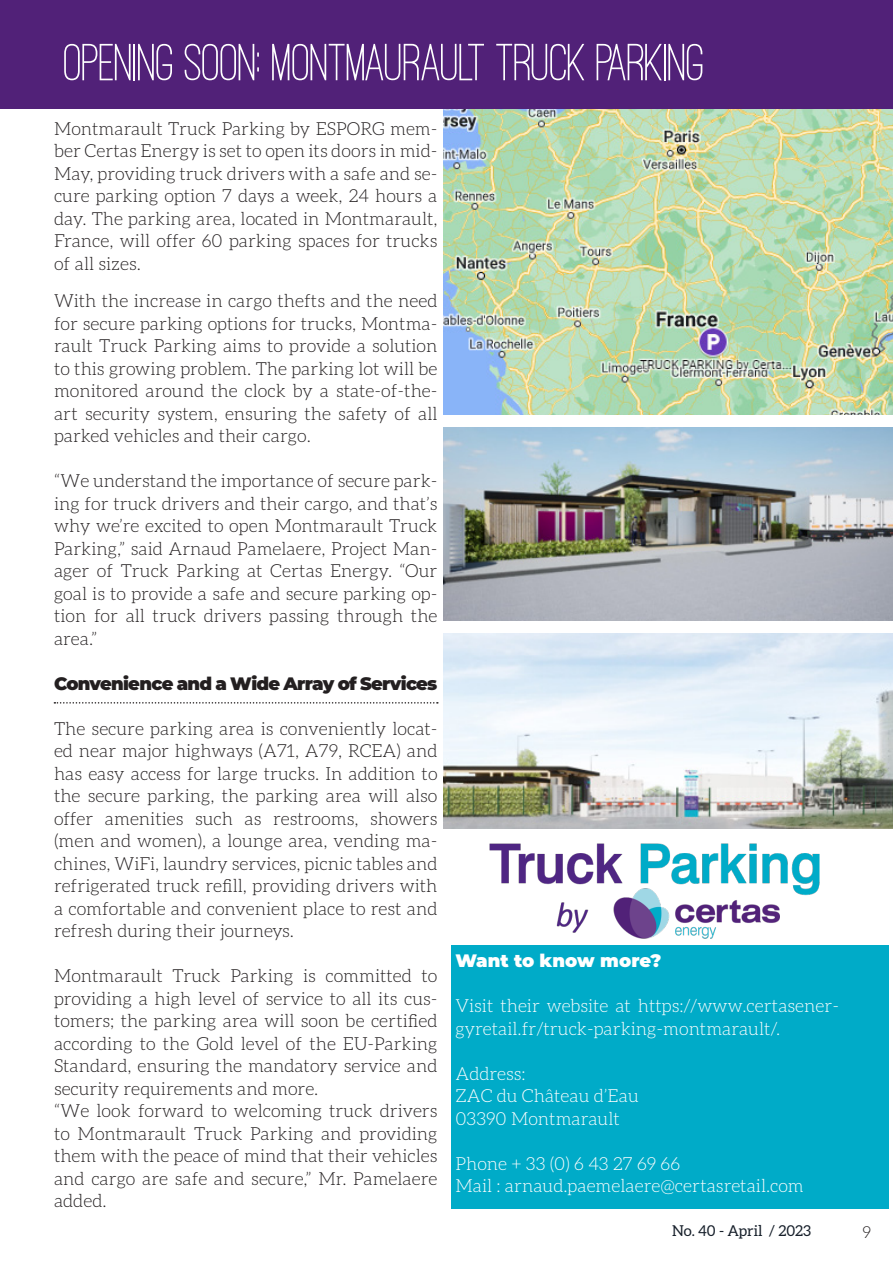
<style>
.page{position:relative;width:893px;height:1263px;background:#fff}
.page>*{position:absolute;margin:0;border:0;box-sizing:border-box;transform-origin:0 0}
.TEXT_TITLE{font:500 54px "Ostrich Sans";letter-spacing:-.02em;color:#fff}
.t1{font:300 18px/22.5px "Aleo";color:#231f20;text-align:justify}
.t2{font:300 18px/22.5px "Aleo";color:#fff}
.t3{font:900 18px "Montserrat";letter-spacing:-.04em;color:#231f20}
.t4{font:900 18px "Montserrat";color:#fff}
.t5{font:300 16.5px "Aleo";color:#231f20}
.t6{font:15px "Aleo";color:#17202b}
</style>
<div class="page">
<div style="left:451px;top:945px;width:438px;height:264px;background:#00abc8"></div>
<div style="left:0;top:0;width:893px;height:108px;background:#512178"></div>
<img style="left:489px;top:843px;width:331px;height:96px">
<svg style="left:54px;top:702px;width:384px;height:2px"></svg>
<img style="left:444px;top:110px;width:449px;height:305px">
<img style="left:444px;top:427px;width:449px;height:194px">
<img style="left:444px;top:633px;width:449px;height:196px">
<p class="TEXT_TITLE" style="left:64px;top:37px;width:643px">OPENING SOON: MONTMAURAULT TRUCK PARKING</p>
<p class="t1" style="left:54px;top:117px;width:385px">Montmarault Truck Parking by ESPORG mem&shy;ber Certas Energy is set to open its doors in mid-May, providing truck drivers with a safe and se&shy;cure parking option 7 days a week, 24 hours a day. The parking area, located in Montmarault, France, will offer 60 parking spaces for trucks of all sizes.</p>
<p class="t1" style="left:54px;top:289px;width:385px">With the increase in cargo thefts and the need for secure parking options for trucks, Montma&shy;rault Truck Parking aims to provide a solution to this growing problem. The parking lot will be monitored around the clock by a state-of-the&shy;art security system, ensuring the safety of all parked vehicles and their cargo.</p>
<p class="t1" style="left:54px;top:469px;width:385px">“We understand the importance of secure park&shy;ing for truck drivers and their cargo, and that’s why we’re excited to open Montmarault Truck Parking,” said Arnaud Pamelaere, Project Man&shy;ager of Truck Parking at Certas Energy. “Our goal is to provide a safe and secure parking op&shy;tion for all truck drivers passing through the area.”</p>
<p class="t3" style="left:54px;top:670px;width:385px">Convenience and a Wide Array of Services</p>
<p class="t1" style="left:54px;top:717px;width:385px">The secure parking area is conveniently locat&shy;ed near major highways (A71, A79, RCEA) and has easy access for large trucks. In addition to the secure parking, the parking area will also offer amenities such as restrooms, showers (men and women), a lounge area, vending ma&shy;chines, WiFi, laundry services, picnic tables and refrigerated truck refill, providing drivers with a comfortable and convenient place to rest and refresh during their journeys.</p>
<p class="t1" style="left:54px;top:964px;width:385px">Montmarault Truck Parking is committed to providing a high level of service to all its cus&shy;tomers; the parking area will soon be certified according to the Gold level of the EU-Parking Standard, ensuring the mandatory service and security requirements and more.</p>
<p class="t1" style="left:54px;top:1099px;width:385px">“We look forward to welcoming truck drivers to Montmarault Truck Parking and providing them with the peace of mind that their vehicles and cargo are safe and secure,” Mr. Pamelaere added.</p>
<p class="t4" style="left:455px;top:947px;width:207px">Want to know more?</p>
<p class="t2" style="left:455px;top:994px;width:385px">Visit their website at https://www.certasener&shy;gyretail.fr/truck-parking-montmarault/.</p>
<p class="t2" style="left:455px;top:1062px;width:72px">Address:</p>
<p class="t2" style="left:455px;top:1084px;width:185px">ZAC du Château d’Eau</p>
<p class="t2" style="left:455px;top:1107px;width:166px">03390 Montmarault</p>
<p class="t2" style="left:455px;top:1152px;width:226px">Phone + 33 (0) 6 43 27 69 66</p>
<p class="t2" style="left:455px;top:1174px;width:350px">Mail : arnaud.paemelaere@certasretail.com</p>
<p class="t6" style="left:672px;top:1222px;width:140px">No. 40 - April / 2023</p>
<p class="t5" style="left:862px;top:1223px;width:10px">9</p>
</div>
